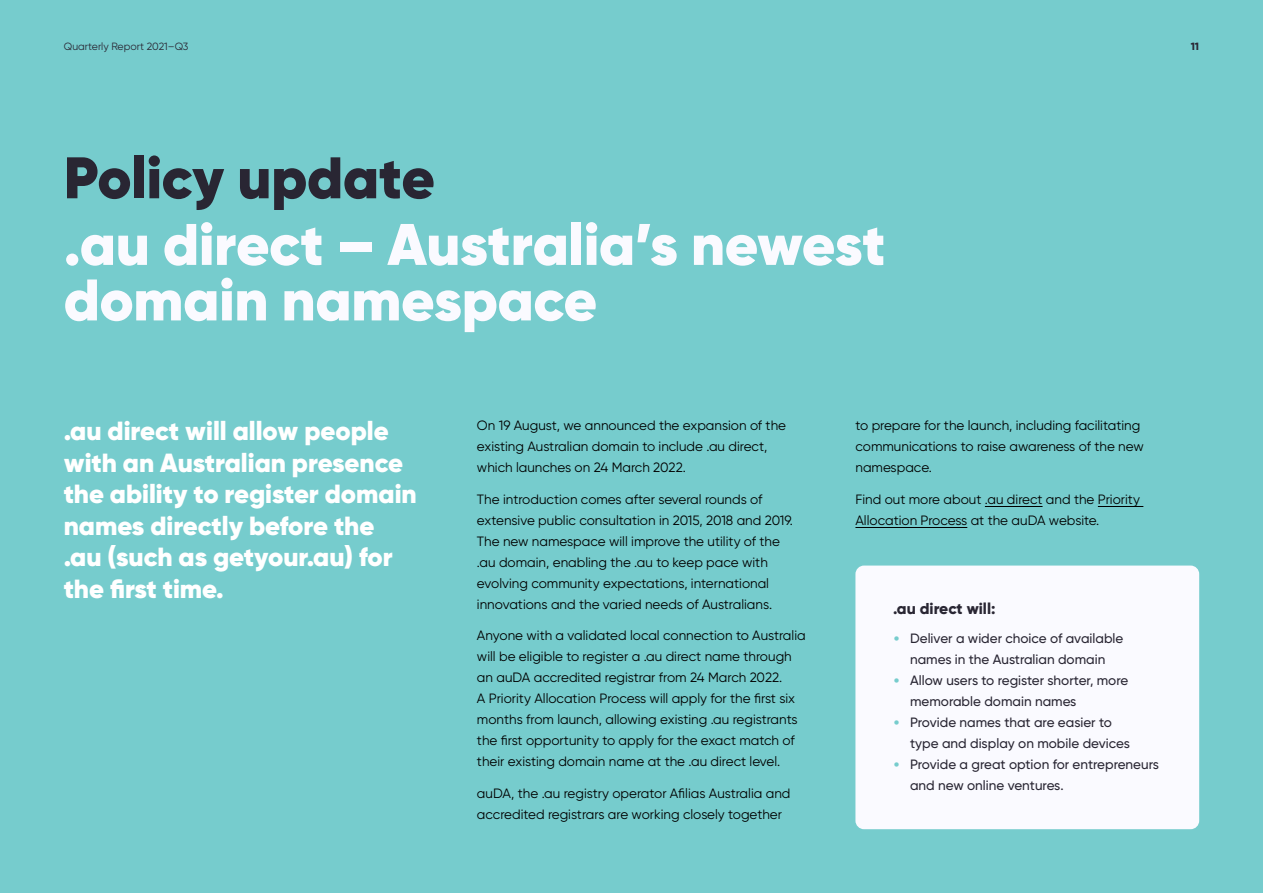
<style>
.page{position:relative;width:1263px;height:893px;background:#76cccd}
.page>*{position:absolute;margin:0;border:0;box-sizing:border-box;transform-origin:0 0}
.t1{font:900 58.5px/55.5px "Gilroy";letter-spacing:-.005em;color:#fafaff}
.t2{font:900 58.5px "Gilroy";letter-spacing:-.005em;color:#292633}
.t3{font:900 26.25px/31.5px "Gilroy";color:#fff}
.t4{font:800 15.75px "Gilroy";color:#292633}
.t5{font:13.5px/21px "Gilroy";color:#000}
.t6{font:500 13.5px/21px "Gilroy";color:#292633}
.t7{font:10.5px "Gilroy";color:#292633}
.t8{font:800 10.5px "Gilroy";color:#292633}
.s1{font-family:"Poppins";font-weight:800;color:#76cccd}
</style>
<div class="page">
<hr style="left:985px;top:506px;width:57px;height:1px;background:#000">
<hr style="left:1098px;top:506px;width:45px;height:1px;background:#000">
<hr style="left:855px;top:527px;width:112px;height:1px;background:#000">
<div style="left:855px;top:566px;width:344px;height:263px;background:#fafaff;border-radius:9px"></div>
<p class="t7" style="left:64px;top:40px;width:126px">Quarterly Report 2021–Q3</p>
<p class="t8" style="left:1191px;top:40px;width:10px">11</p>
<h1 class="t2" style="left:64px;top:141px;width:373px">Policy update</h1>
<h1 class="t1" style="left:64px;top:216px;width:823px">.au direct – Australia’s newest domain namespace</h1>
<h2 class="t3" style="left:64px;top:415px;width:354px">.au direct will allow people with an Australian presence the ability to register domain names directly before the .au (such as getyour.au) for the first time.</h2>
<p class="t5" style="left:477px;top:415px;width:311px">On 19 August, we announced the expansion of the existing Australian domain to include .au direct, which launches on 24 March 2022.</p>
<p class="t5" style="left:477px;top:488px;width:317px">The introduction comes after several rounds of extensive public consultation in 2015, 2018 and 2019.<br>The new namespace will improve the utility of the .au domain, enabling the .au to keep pace with evolving community expectations, international innovations and the varied needs of Australians.</p>
<p class="t5" style="left:477px;top:625px;width:330px">Anyone with a validated local connection to Australia will be eligible to register a .au direct name through an auDA accredited registrar from 24 March 2022.<br>A Priority Allocation Process will apply for the first six months from launch, allowing existing .au registrants the first opportunity to apply for the exact match of their existing domain name at the .au direct level.</p>
<p class="t5" style="left:477px;top:783px;width:315px">auDA, the .au registry operator Afilias Australia and accredited registrars are working closely together</p>
<p class="t5" style="left:855px;top:415px;width:290px">to prepare for the launch, including facilitating communications to raise awareness of the new namespace.</p>
<p class="t5" style="left:855px;top:488px;width:286px">Find out more about .au direct and the Priority<br>Allocation Process at the auDA website.</p>
<p class="t4" style="left:893px;top:598px;width:104px">.au direct will:</p>
<p class="t6" style="left:893px;top:628px;width:232px;text-align:center"><span class="s1">•</span> Deliver a wider choice of available names in the Australian domain</p>
<p class="t6" style="left:910px;top:670px;width:220px;text-indent:-17px"><span class="s1">•</span> Allow users to register shorter, more memorable domain names</p>
<p class="t6" style="left:910px;top:712px;width:221px;text-indent:-17px"><span class="s1">•</span> Provide names that are easier to type and display on mobile devices</p>
<p class="t6" style="left:910px;top:754px;width:250px;text-indent:-17px"><span class="s1">•</span> Provide a great option for entrepreneurs and new online ventures.</p>
</div>
